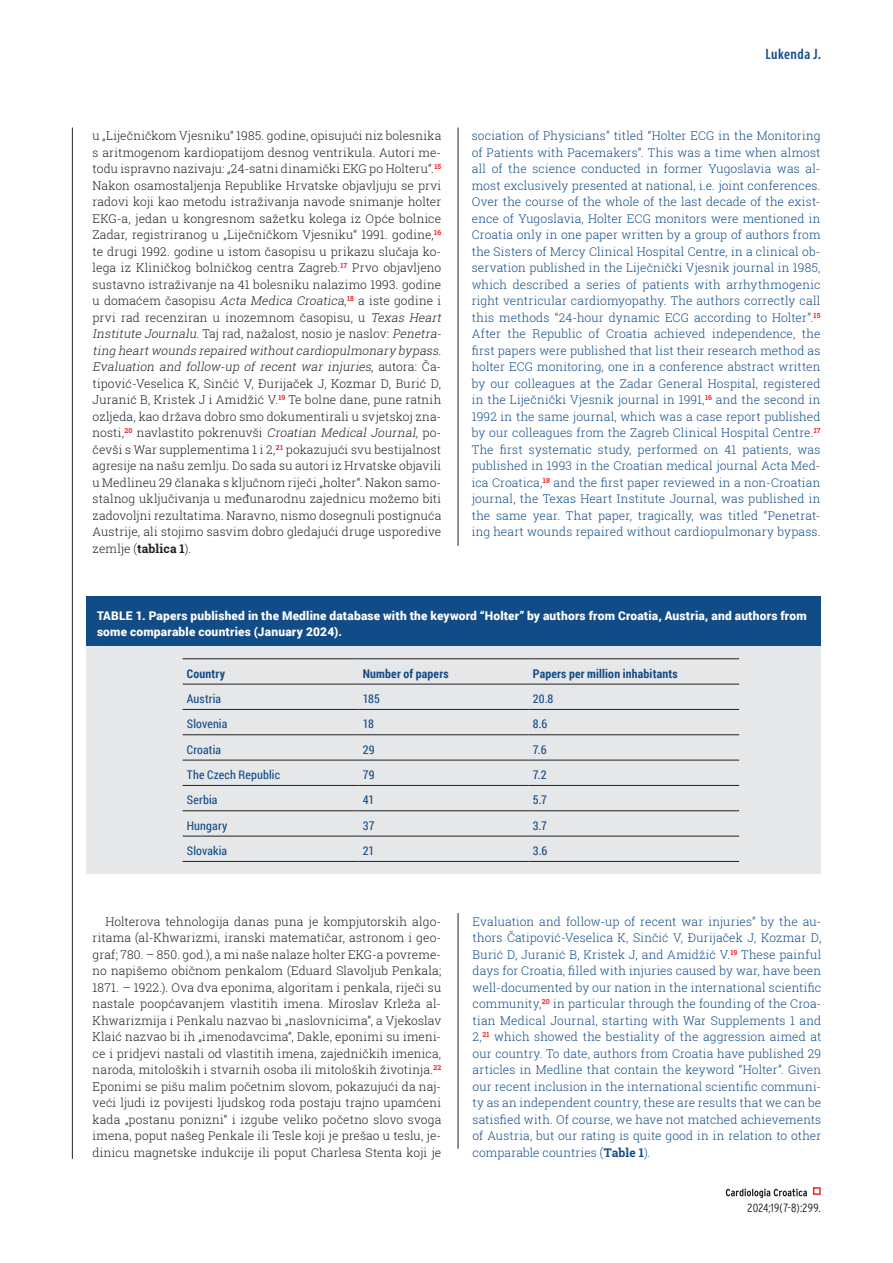
<style>
.page{position:relative;width:893px;height:1263px;background:#fff}
.page>*{position:absolute;margin:0;border:0;box-sizing:border-box;transform-origin:0 0}
.t1{font:600 condensed 15px "Myriad Pro";letter-spacing:.03em;color:#124c87}
.t2{font:300 12px/16.5px "Roboto Slab";letter-spacing:.01em;color:#231f20}
.t3{font:300 12px/16.5px "Roboto Slab";letter-spacing:.01em;color:#124c87;text-align:justify}
.t4{font:900 12px/16.5px "Roboto";letter-spacing:.015em;color:#fff}
.t5{font:12px "Roboto Condensed";letter-spacing:.01em;color:#124c87}
.t6{font:700 12px "Roboto Condensed";letter-spacing:.015em;color:#124c87}
.t7{font:300 condensed 12px "Interstate";letter-spacing:.015em;color:#231f20}
.s1{font-style:italic}
.s2{font-weight:700}
</style>
<div class="page">
<svg style="left:726px;top:1188px;width:81px;height:10px"></svg>
<div style="left:813px;top:1187px;width:8px;height:8px;border:2px solid #ee2629"></div>
<hr style="left:72px;top:128px;width:1px;height:1031px;background:#231f20">
<hr style="left:458px;top:128px;width:1px;height:418px;background:#231f20">
<hr style="left:458px;top:913px;width:1px;height:236px;background:#231f20">
<div style="left:86px;top:605px;width:735px;height:268px;background:#e6e7e9"></div>
<div style="left:86px;top:596px;width:735px;height:49px;background:#124c87"></div>
<hr style="left:183px;top:658px;width:176px;height:1px;background:#231f20">
<hr style="left:359px;top:658px;width:170px;height:1px;background:#231f20">
<hr style="left:529px;top:658px;width:210px;height:1px;background:#231f20">
<hr style="left:183px;top:684px;width:176px;height:1px;background:#231f20">
<hr style="left:359px;top:684px;width:170px;height:1px;background:#231f20">
<hr style="left:529px;top:684px;width:210px;height:1px;background:#231f20">
<hr style="left:183px;top:709px;width:176px;height:1px;background:#231f20">
<hr style="left:359px;top:709px;width:170px;height:1px;background:#231f20">
<hr style="left:529px;top:709px;width:210px;height:1px;background:#231f20">
<hr style="left:183px;top:734px;width:176px;height:1px;background:#231f20">
<hr style="left:359px;top:734px;width:170px;height:1px;background:#231f20">
<hr style="left:529px;top:734px;width:210px;height:1px;background:#231f20">
<hr style="left:183px;top:760px;width:176px;height:1px;background:#231f20">
<hr style="left:359px;top:760px;width:170px;height:1px;background:#231f20">
<hr style="left:529px;top:760px;width:210px;height:1px;background:#231f20">
<hr style="left:183px;top:785px;width:176px;height:1px;background:#231f20">
<hr style="left:359px;top:785px;width:170px;height:1px;background:#231f20">
<hr style="left:529px;top:785px;width:210px;height:1px;background:#231f20">
<hr style="left:183px;top:810px;width:176px;height:1px;background:#231f20">
<hr style="left:359px;top:810px;width:170px;height:1px;background:#231f20">
<hr style="left:529px;top:810px;width:210px;height:1px;background:#231f20">
<hr style="left:183px;top:836px;width:176px;height:1px;background:#231f20">
<hr style="left:359px;top:836px;width:170px;height:1px;background:#231f20">
<hr style="left:529px;top:836px;width:210px;height:1px;background:#231f20">
<hr style="left:183px;top:861px;width:176px;height:1px;background:#231f20">
<hr style="left:359px;top:861px;width:170px;height:1px;background:#231f20">
<hr style="left:529px;top:861px;width:210px;height:1px;background:#231f20">
<p class="t1" style="left:765px;top:45px;width:57px">Lukenda J.</p>
<p class="t2" style="left:93px;top:127px;width:353px">u „Liječničkom Vjesniku“ 1985. godine, opisujući niz bolesnika s aritmogenom kardiopatijom desnog ventrikula. Autori me&shy;todu ispravno nazivaju: „24-satni dinamički EKG po Holteru“.<sup>15<br></sup>Nakon osamostaljenja Republike Hrvatske objavljuju se prvi radovi koji kao metodu istraživanja navode snimanje holter EKG-a, jedan u kongresnom sažetku kolega iz Opće bolnice Zadar, registriranog u „Liječničkom Vjesniku“ 1991. godine,<sup>16 </sup>te drugi 1992. godine u istom časopisu u prikazu slučaja ko&shy;lega iz Kliničkog bolničkog centra Zagreb.<sup>17</sup> Prvo objavljeno sustavno istraživanje na 41 bolesniku nalazimo 1993. godine u domaćem časopisu <span class="s1">Acta Medica Croatica</span>,<sup>18</sup> a iste godine i prvi rad recenziran u inozemnom časopisu, u <span class="s1">Texas Heart Institute Journalu</span>. Taj rad, nažalost, nosio je naslov: <span class="s1">Penetra&shy;ting heartwounds repaired withoutcardiopulmonary bypass.<br>Evaluation and follow-up of recent war injuries</span>, a u t o r a : Č a - tipović-Veselica K, Sinčić V, Đurijaček J, Kozmar D, Burić D, Juranić B, Kristek J i Amidžić V.<sup>19</sup> Te bolne dane, pune ratnih ozljeda, kao država dobro smo dokumentirali u svjetskoj zna&shy;nosti,<sup>20</sup> navlastito pokrenuvši <span class="s1">Croatian Medical Journal</span>, po&shy;čevši s War supplementima 1 i 2,<sup>21</sup> pokazujući svu bestijalnost agresije na našu zemlju. Do sada su autori iz Hrvatske objavili u Medlineu 29 članaka s ključnom riječi „holter“. Nakon samo&shy;stalnog uključivanja u međunarodnu zajednicu možemo biti zadovoljni rezultatima. Naravno, nismo dosegnuli postignuća Austrije, ali stojimo sasvim dobro gledajući druge usporedive zemlje (<span class="s2">tablica 1</span>).</p>
<p class="t3" style="left:472px;top:127px;width:350px">sociation of Physicians” titled “Holter ECG in the Monitoring of Patients with Pacemakers”. This was a time when almost all of the science conducted in former Yugoslavia was al&shy;most exclusively presented at national, i.e. joint conferences.<br>Over the course of the whole of the last decade of the exist&shy;ence of Yugoslavia, Holter ECG monitors were mentioned in Croatia only in one paper written by a group of authors from the Sisters of Mercy Clinical Hospital Centre, in a clinical ob&shy;servation published in the Liječnički Vjesnik journal in 1985, which described a series of patients with arrhythmogenic right ventricular cardiomyopathy. The authors correctly call this methods “24-hour dynamic ECG according to Holter”.<sup>15<br></sup>After the Republic of Croatia achieved independence, the first papers were published that list their research method as holter ECG monitoring, one in a conference abstract written by our colleagues at the Zadar General Hospital, registered in the Liječnički Vjesnik journal in 1991,<sup>16</sup> and the second in 1992 in the same journal, which was a case report published by our colleagues from the Zagreb Clinical Hospital Centre.<sup>17<br></sup>The first systematic study, performed on 41 patients, was published in 1993 in the Croatian medical journal Acta Med&shy;ica Croatica,<sup>18</sup> and the first paper reviewed in a non-Croatian journal, the Texas Heart Institute Journal, was published in the same year. That paper, tragically, was titled “Penetrat&shy;ing heart wounds repaired without cardiopulmonary bypass.</p>
<p class="t4" style="left:97px;top:607px;width:711px">TABLE 1. Papers published in the Medline database with the keyword “Holter” by authors from Croatia, Austria, and authors from some comparable countries (January 2024).</p>
<p class="t6" style="left:187px;top:665px;width:40px">Country</p>
<p class="t6" style="left:363px;top:665px;width:87px">Number of papers</p>
<p class="t6" style="left:533px;top:665px;width:146px">Papers per million inhabitants</p>
<p class="t5" style="left:187px;top:690px;width:36px">Austria</p>
<p class="t5" style="left:363px;top:690px;width:19px">185</p>
<p class="t5" style="left:533px;top:690px;width:22px">20.8</p>
<p class="t5" style="left:187px;top:716px;width:42px">Slovenia</p>
<p class="t5" style="left:363px;top:716px;width:13px">18</p>
<p class="t5" style="left:533px;top:716px;width:16px">8.6</p>
<p class="t5" style="left:187px;top:741px;width:36px">Croatia</p>
<p class="t5" style="left:363px;top:741px;width:13px">29</p>
<p class="t5" style="left:533px;top:741px;width:15px">7.6</p>
<p class="t5" style="left:187px;top:766px;width:95px">The Czech Republic</p>
<p class="t5" style="left:363px;top:766px;width:13px">79</p>
<p class="t5" style="left:533px;top:766px;width:15px">7.2</p>
<p class="t5" style="left:187px;top:792px;width:32px">Serbia</p>
<p class="t5" style="left:363px;top:792px;width:13px">41</p>
<p class="t5" style="left:533px;top:792px;width:16px">5.7</p>
<p class="t5" style="left:187px;top:817px;width:42px">Hungary</p>
<p class="t5" style="left:363px;top:817px;width:13px">37</p>
<p class="t5" style="left:533px;top:817px;width:16px">3.7</p>
<p class="t5" style="left:187px;top:842px;width:42px">Slovakia</p>
<p class="t5" style="left:363px;top:842px;width:13px">21</p>
<p class="t5" style="left:533px;top:842px;width:16px">3.6</p>
<p class="t2" style="left:93px;top:913px;width:350px;text-align:justify;text-indent:13px">Holterova tehnologija danas puna je kompjutorskih algo&shy;ritama (al-Khwarizmi, iranski matematičar, astronom i geo&shy;graf; 780. – 850. god.), a mi naše nalaze holter EKG-a povreme&shy;no napišemo običnom penkalom (Eduard Slavoljub Penkala; 1871. – 1922.). Ova dva eponima, algoritam i penkala, riječi su nastale poopćavanjem vlastitih imena. Miroslav Krleža al-Khwarizmija i Penkalu nazvao bi „naslovnicima”, a Vjekoslav Klaić nazvao bi ih „imenodavcima“, Dakle, eponimi su imeni&shy;ce i pridjevi nastali od vlastitih imena, zajedničkih imenica, naroda, mitoloških i stvarnih osoba ili mitoloških životinja.<sup>22<br></sup>Eponimi se pišu malim početnim slovom, pokazujući da naj&shy;veći ljudi iz povijesti ljudskog roda postaju trajno upamćeni kada „postanu ponizni“ i izgube veliko početno slovo svoga imena, poput našeg Penkale ili Tesle koji je prešao u teslu, je&shy;dinicu magnetske indukcije ili poput Charlesa Stenta koji je</p>
<p class="t3" style="left:473px;top:913px;width:350px">Evaluation and follow-up of recent war injuries” by the au&shy;thors Čatipović-Veselica K, Sinčić V, Đurijaček J, Kozmar D, Burić D, Juranić B, Kristek J, and Amidžić V.<sup>19</sup> These painful days for Croatia, filled with injuries caused by war, have been well-documented by our nation in the international scientific community,<sup>20</sup> in particular through the founding of the Croa&shy;tian Medical Journal, starting with War Supplements 1 and 2,<sup>21</sup> which showed the bestiality of the aggression aimed at our country. To date, authors from Croatia have published 29 articles in Medline that contain the keyword “Holter”. Given our recent inclusion in the international scientific communi&shy;ty as an independent country, these are results that we can be satisfied with. Of course, we have not matched achievements of Austria, but our rating is quite good in in relation to other comparable countries (<span class="s2">Table 1</span>).</p>
<p class="t7" style="left:747px;top:1201px;width:75px">2024;19(7-8):299.</p>
</div>
